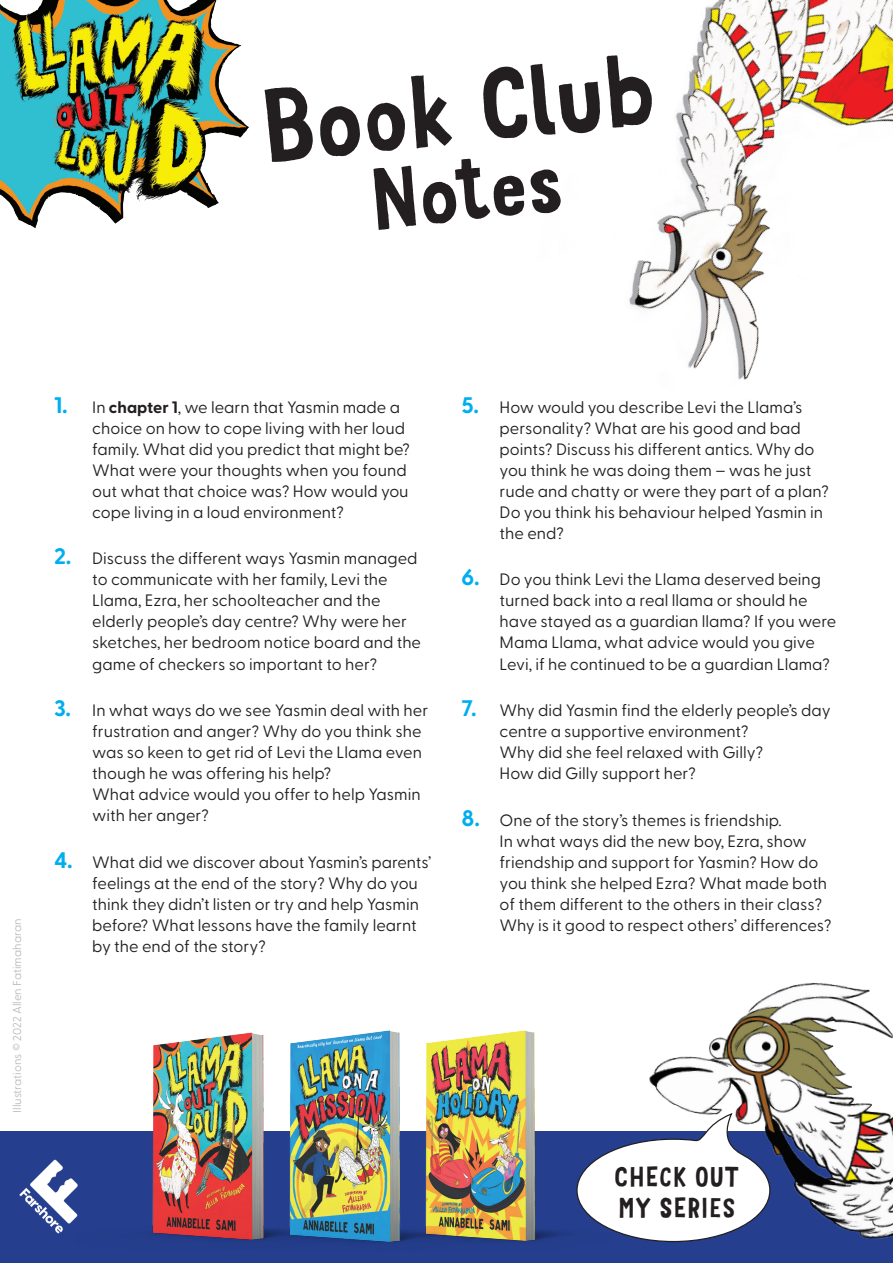
<style>
.page{position:relative;width:893px;height:1263px;background:#fff}
.page>*{position:absolute;margin:0;border:0;box-sizing:border-box;transform-origin:0 0}
.t1{font:99px "Mr Dodo";color:#231f20}
.t2{font:82.5px "Mr Dodo";color:#231f20}
.t3{font:27.15px/30.9px "Mr Dodo";color:#231f20}
.t4{font:16.5px/21px "Greycliff CF";color:#231f20}
.t5{font:11.55px "Greycliff CF";color:#bcbdc0}
.s1{font-weight:700;font-size:22.5px;color:#00aeef}
.s2{font-weight:700}
</style>
<div class="page">
<div style="left:0;top:1131px;width:893px;height:132px;background:#253f8e"></div>
<img style="left:475px;top:1030px;width:92px;height:212px">
<img style="left:152px;top:1038px;width:58px;height:201px">
<img style="left:210px;top:1030px;width:265px;height:213px">
<img style="left:649px;top:983px;width:244px;height:256px">
<svg style="left:576px;top:1112px;width:195px;height:131px"></svg>
<img style="left:19px;top:1159px;width:59px;height:75px">
<img style="left:0;top:0;width:249px;height:229px">
<img style="left:629px;top:0;width:264px;height:380px">
<h1 class="t1" style="left:255px;top:65px;width:400px;rotate:-5deg">Book Club</h1>
<h2 class="t2" style="left:365px;top:148px;width:195px;rotate:-5deg">Notes</h2>
<p class="t5" style="left:8px;top:1113px;width:196px;rotate:-90deg">Illustrations © 2022 Allen Fatimaharan</p>
<p class="t4" style="left:92px;top:395px;width:319px;text-indent:-38px"><span class="s1">1.</span> In <span class="s2">chapter 1</span>, we learn that Yasmin made a choice on how to cope living with her loud family. What did you predict that might be?<br>What were your thoughts when you found out what that choice was? How would you cope living in a loud environment?</p>
<p class="t4" style="left:92px;top:547px;width:330px;text-indent:-38px"><span class="s1">2.</span> Discuss the different ways Yasmin managed to communicate with her family, Levi the Llama, Ezra, her schoolteacher and the elderly people’s day centre? Why were her sketches, her bedroom notice board and the game of checkers so important to her?</p>
<p class="t4" style="left:92px;top:698px;width:337px;text-indent:-38px"><span class="s1">3.</span> In what ways do we see Yasmin deal with her frustration and anger? Why do you think she was so keen to get rid of Levi the Llama even though he was offering his help?<br>What advice would you offer to help Yasmin with her anger?</p>
<p class="t4" style="left:92px;top:850px;width:341px;text-indent:-38px"><span class="s1">4.</span> What did we discover about Yasmin’s parents’ feelings at the end of the story? Why do you think they didn’t listen or try and help Yasmin before? What lessons have the family learnt by the end of the story?</p>
<p class="t4" style="left:500px;top:395px;width:331px;text-indent:-38px"><span class="s1">5.</span> How would you describe Levi the Llama’s personality? What are his good and bad points? Discuss his different antics. Why do you think he was doing them – was he just rude and chatty or were they part of a plan?<br>Do you think his behaviour helped Yasmin in the end?</p>
<p class="t4" style="left:500px;top:568px;width:338px;text-indent:-38px"><span class="s1">6.</span> Do you think Levi the Llama deserved being turned back into a real llama or should he have stayed as a guardian llama? If you were Mama Llama, what advice would you give Levi, if he continued to be a guardian Llama?</p>
<p class="t4" style="left:500px;top:698px;width:333px;text-indent:-38px"><span class="s1">7.</span> Why did Yasmin find the elderly people’s day centre a supportive environment?<br>Why did she feel relaxed with Gilly?<br>How did Gilly support her?</p>
<p class="t4" style="left:500px;top:808px;width:333px;text-indent:-38px"><span class="s1">8.</span> One of the story’s themes is friendship.<br>In what ways did the new boy, Ezra, show friendship and support for Yasmin? How do you think she helped Ezra? What made both of them different to the others in their class?<br>Why is it good to respect others’ differences?</p>
<h3 class="t3" style="left:614px;top:1162px;width:127px">CHECK OUT<br>MY SERIES</h3>
</div>
